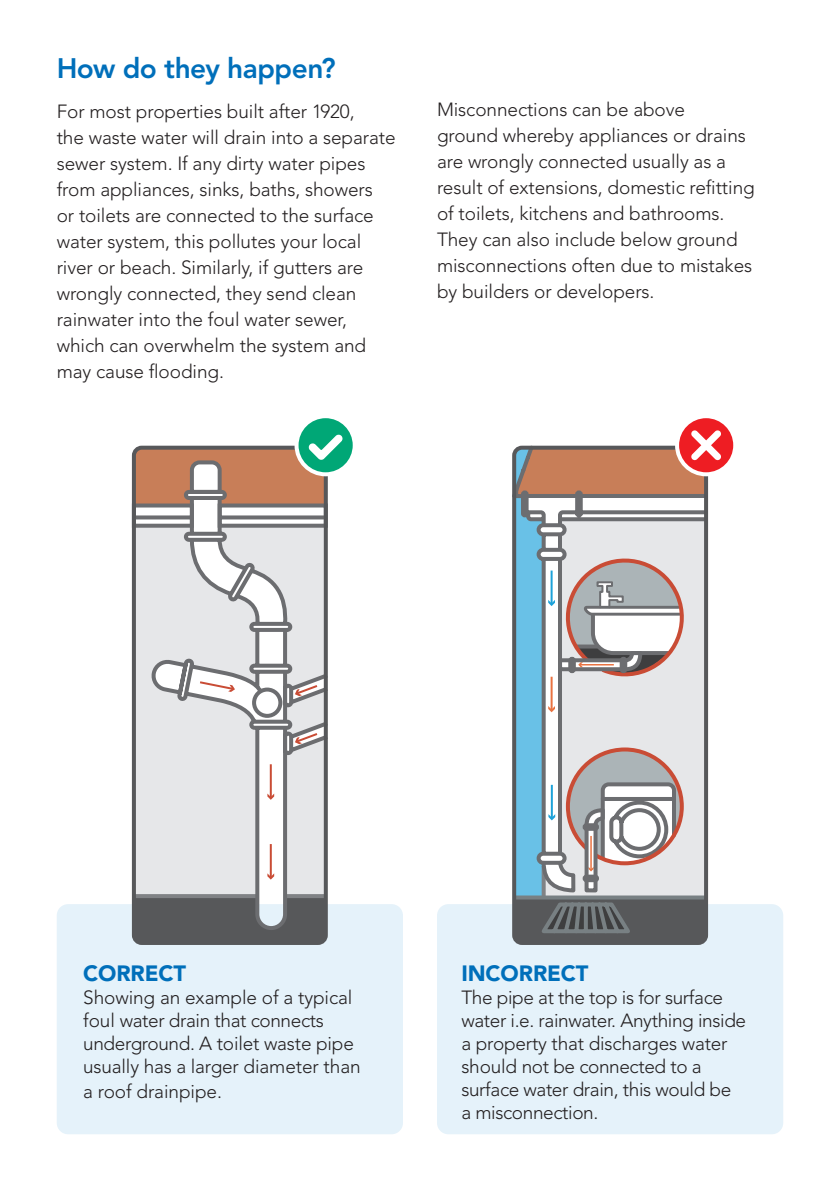
<style>
.page{position:relative;width:840px;height:1191px;background:#fff}
.page>*{position:absolute;margin:0;border:0;box-sizing:border-box;transform-origin:0 0}
.Sub_Header{font:800 28px "Avenir";letter-spacing:-.02em;color:#006fba}
.Sub_Header-2{font:900 22px "Avenir";letter-spacing:-.005em;color:#006fba}
.Sub_Header-3{font:300 19px/26px "Avenir";letter-spacing:-.005em;color:#231f20}
</style>
<div class="page">
<div style="left:437px;top:904px;width:345px;height:230px;background:#e5f2fa;border-radius:11px"></div>
<div style="left:57px;top:904px;width:346px;height:230px;background:#e5f2fa;border-radius:11px"></div>
<svg style="left:296px;top:416px;width:58px;height:58px"></svg>
<div style="left:294px;top:414px;width:62px;height:62px;border:4px solid #fff;border-radius:50%"></div>
<svg style="left:676px;top:416px;width:58px;height:58px"></svg>
<div style="left:674px;top:414px;width:62px;height:62px;border:4px solid #fff;border-radius:50%"></div>
<svg style="left:131px;top:434px;width:211px;height:509px"></svg>
<svg style="left:512px;top:430px;width:209px;height:515px"></svg>
<p class="Sub_Header" style="left:57px;top:52px;width:280px">How do they happen?</p>
<p class="Sub_Header-3" style="left:57px;top:98px;width:340px">For most properties built after 1920,<br>the waste water will drain into a separate sewer system. If any dirty water pipes from appliances, sinks, baths, showers<br>or toilets are connected to the surface water system, this pollutes your local river or beach. Similarly, if gutters are wrongly connected, they send clean rainwater into the foul water sewer, which can overwhelm the system and may cause flooding.</p>
<p class="Sub_Header-3" style="left:437px;top:96px;width:319px">Misconnections can be above<br>ground whereby appliances or drains are wrongly connected usually as a result of extensions, domestic refitting of toilets, kitchens and bathrooms.<br>They can also include below ground misconnections often due to mistakes by builders or developers.</p>
<p class="Sub_Header-2" style="left:83px;top:960px;width:104px">CORRECT</p>
<p class="Sub_Header-3" style="left:83px;top:986px;width:279px;line-height:23px">Showing an example of a typical foul water drain that connects underground. A toilet waste pipe usually has a larger diameter than</p>
<p class="Sub_Header-3" style="left:83px;top:1078px;width:140px">a roof drainpipe.</p>
<p class="Sub_Header-2" style="left:461px;top:960px;width:129px">INCORRECT</p>
<p class="Sub_Header-3" style="left:461px;top:986px;width:286px;line-height:23px">The pipe at the top is for surface water i.e. rainwater. Anything inside a property that discharges water should not be connected to a surface water drain, this would be<br>a misconnection.</p>
</div>
